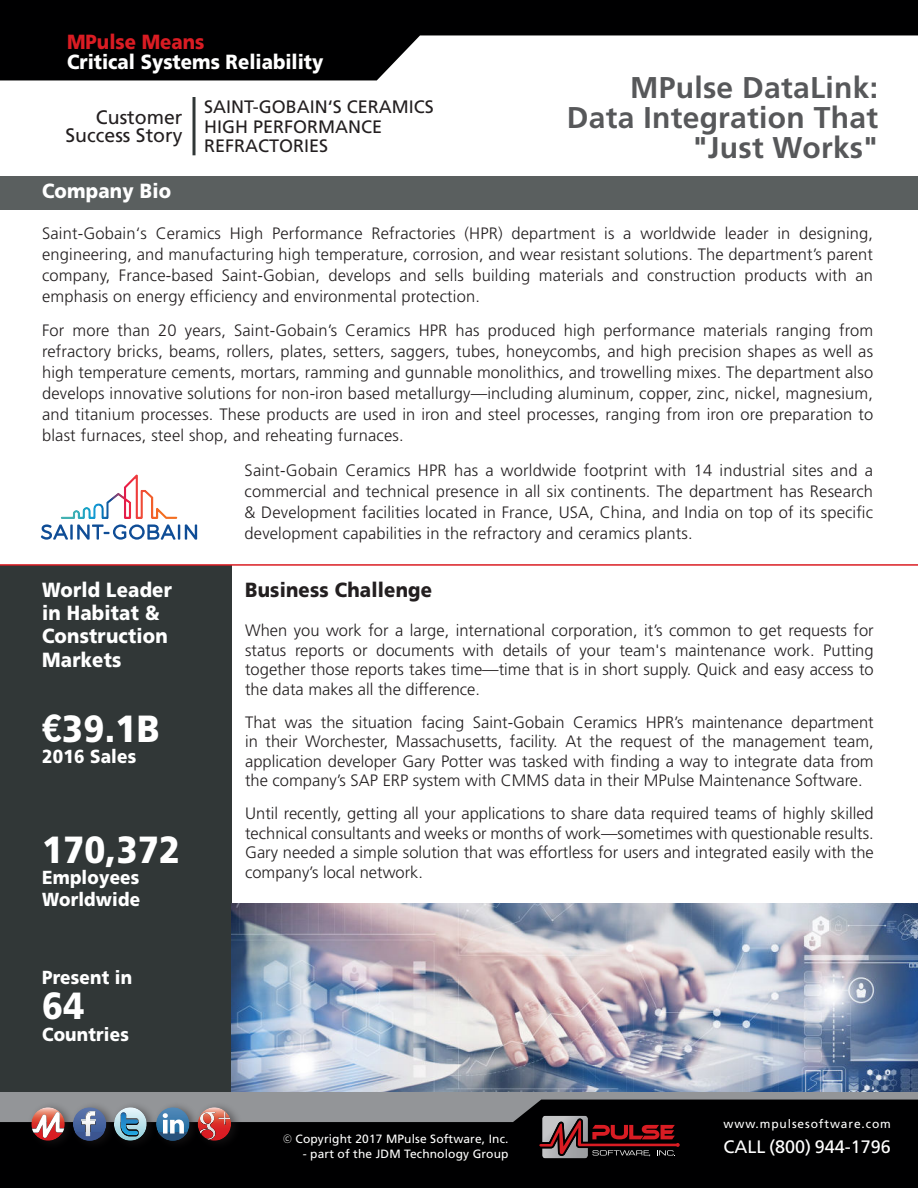
<style>
.page{position:relative;width:918px;height:1188px;background:#fff}
.page>*{position:absolute;margin:0;border:0;box-sizing:border-box;transform-origin:0 0}
.t1{font:900 37.8px "Frutiger";letter-spacing:.01em;color:#fff;scale:.9 1}
.t2{font:700 30px/30px "Frutiger";letter-spacing:.01em;color:#57585a;text-align:right}
.t3{font:900 20.4px/23.4px "Frutiger";letter-spacing:.01em;color:#fff;scale:.9 1}
.t4{font:900 20.4px "Frutiger";letter-spacing:.01em;color:#231f20;scale:.9 1}
.t5{font:900 20.4px "Frutiger";color:#da1c23;scale:.9 1}
.t6{font:19.5px/18px "Frutiger";color:#231f20;text-align:right}
.t7{font:900 18.9px/21.6px "Frutiger";letter-spacing:.01em;color:#fff;scale:.9 1}
.t8{font:18px/19.5px "Frutiger";color:#231f20}
.t9{font:18px "Frutiger";color:#fff}
.t10{font:300 16.5px/21px "Frutiger";color:#231f20;text-align:justify}
.t11{font:12px "Frutiger";letter-spacing:.01em;color:#fff}
.t12{font:12px "Frutiger";letter-spacing:.075em;color:#fff}
.s1{font-family:"Lato"}
.s2{font-family:"Gotham Narrow"}
</style>
<div class="page">
<svg style="left:0;top:0;width:918px;height:80px;fill:#000001"></svg>
<div style="left:0;top:176px;width:918px;height:33px;background:#5a5f5f"></div>
<hr style="left:193px;top:97px;width:3px;height:58px;background:#313737">
<div style="left:0;top:1092px;width:918px;height:41px;background:#939598"></div>
<svg style="left:0;top:1100px;width:918px;height:88px;background:#101011"></svg>
<div style="left:68px;top:1101px;width:50px;height:50px;background:#231f20;opacity:.5"></div>
<svg style="left:77px;top:1107px;width:29px;height:34px"></svg>
<div style="left:152px;top:1101px;width:49px;height:50px;background:#231f20;opacity:.5"></div>
<svg style="left:158px;top:1107px;width:32px;height:34px"></svg>
<div style="left:27px;top:1101px;width:50px;height:50px;background:#231f20;opacity:.5"></div>
<svg style="left:31px;top:1107px;width:34px;height:34px"></svg>
<div style="left:193px;top:1101px;width:50px;height:50px;background:#231f20;opacity:.5"></div>
<svg style="left:198px;top:1107px;width:33px;height:34px"></svg>
<div style="left:110px;top:1101px;width:48px;height:50px;background:#231f20;opacity:.5"></div>
<svg style="left:114px;top:1107px;width:35px;height:34px"></svg>
<svg style="left:539px;top:1116px;width:141px;height:42px;background:#572d30"></svg>
<div style="left:0;top:566px;width:231px;height:526px;background:#313737"></div>
<hr style="left:0;top:564px;width:918px;height:2px;background:#da1c23">
<img style="left:231px;top:904px;width:687px;height:188px">
<svg style="left:41px;top:474px;width:156px;height:66px"></svg>
<p class="t5" style="left:67px;top:34px;width:154px">MPulse Means</p>
<p class="t3" style="left:67px;top:52px;width:286px">Critical Systems Reliability</p>
<p class="t6" style="left:66px;top:110px;width:118px">Customer<br>Success Story</p>
<p class="t8" style="left:204px;top:99px;width:231px">SAINT-GOBAIN‘S CERAMICS<br>HIGH PERFORMANCE<br>REFRACTORIES</p>
<h2 class="t2" style="left:567px;top:75px;width:313px">MPulse DataLink:<br>Data Integration That "Just Works"</h2>
<p class="t3" style="left:42px;top:180px;width:145px">Company Bio</p>
<p class="t10" style="left:42px;top:224px;width:833px">Saint-Gobain‘s Ceramics High Performance Refractories (HPR) department is a worldwide leader in designing, engineering, and manufacturing high temperature, corrosion, and wear resistant solutions. The department’s parent company, France-based Saint-Gobian, develops and sells building materials and construction products with an emphasis on energy efficiency and environmental protection.</p>
<p class="t10" style="left:42px;top:321px;width:833px">For more than 20 years, Saint-Gobain’s Ceramics HPR has produced high performance materials ranging from refractory bricks, beams, rollers, plates, setters, saggers, tubes, honeycombs, and high precision shapes as well as high temperature cements, mortars, ramming and gunnable monolithics, and trowelling mixes. The department also develops innovative solutions for non-iron based metallurgy—including aluminum, copper, zinc, nickel, magnesium, and titanium processes. These products are used in iron and steel processes, ranging from iron ore preparation to blast furnaces, steel shop, and reheating furnaces.</p>
<p class="t10" style="left:245px;top:461px;width:630px">Saint-Gobain Ceramics HPR has a worldwide footprint with 14 industrial sites and a commercial and technical presence in all six continents. The department has Research &amp; Development facilities located in France, USA, China, and India on top of its specific development capabilities in the refractory and ceramics plants.</p>
<p class="t3" style="left:42px;top:579px;width:146px">World Leader in Habitat &amp;<br>Construction<br>Markets</p>
<p class="t4" style="left:245px;top:581px;width:209px">Business Challenge</p>
<p class="t10" style="left:245px;top:622px;width:630px;line-height:19.5px">When you work for a large, international corporation, it’s common to get requests for status reports or documents with details of your team's maintenance work. Putting together those reports takes time—time that is in short supply. Quick and easy access to the data makes all the difference.</p>
<p class="t10" style="left:245px;top:714px;width:630px;line-height:19.5px">That was the situation facing Saint-Gobain Ceramics HPR’s maintenance department in their Worchester, Massachusetts, facility. At the request of the management team, application developer Gary Potter was tasked with finding a way to integrate data from the company’s SAP ERP system with CMMS data in their MPulse Maintenance Software.</p>
<p class="t10" style="left:245px;top:805px;width:630px;line-height:19.5px">Until recently, getting all your applications to share data required teams of highly skilled technical consultants and weeks or months of work—sometimes with questionable results.<br>Gary needed a simple solution that was effortless for users and integrated easily with the company’s local network.</p>
<h1 class="t1" style="left:42px;top:713px;width:132px"><span class="s1">€</span>39.1B</h1>
<p class="t7" style="left:42px;top:747px;width:106px">2016 Sales</p>
<h1 class="t1" style="left:42px;top:834px;width:155px">170,372</h1>
<p class="t7" style="left:42px;top:869px;width:110px">Employees<br>Worldwide</p>
<p class="t7" style="left:42px;top:968px;width:102px">Present in</p>
<h1 class="t1" style="left:42px;top:990px;width:48px">64</h1>
<p class="t7" style="left:42px;top:1025px;width:98px">Countries</p>
<p class="t11" style="left:283px;top:1134px;width:227px"><span class="s2">©</span> Copyright 2017 MPulse Software, Inc.</p>
<p class="t11" style="left:303px;top:1149px;width:207px">- part of the JDM Technology Group</p>
<p class="t12" style="left:724px;top:1119px;width:169px">www.mpulsesoftware.com</p>
<p class="t9" style="left:724px;top:1140px;width:169px">CALL (800) 944-1796</p>
</div>
